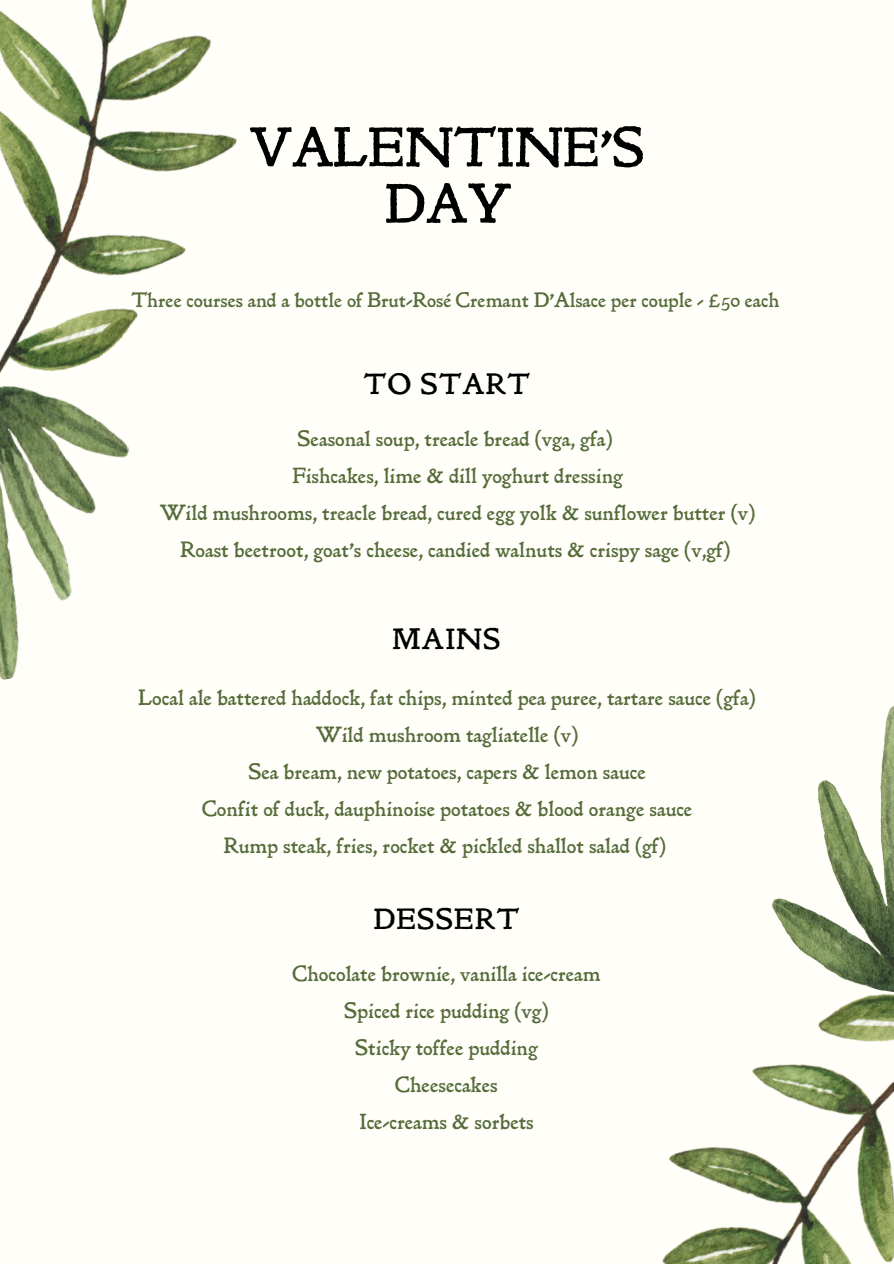
<style>
.page{position:relative;width:894px;height:1264px;background:#fff}
.page>*{position:absolute;margin:0;border:0;box-sizing:border-box;transform-origin:0 0}
.t1{font:55.5px/56.2px "P22 Morris Golden";color:#000;text-align:center}
.t2{font:29.4px "P22 Morris Golden";letter-spacing:.04em;color:#000}
.t3{font:22.05px/37.2px "P22 Morris Golden";color:#556b39;text-align:center}
.t4{font:21px "P22 Morris Golden";color:#556b39}
</style>
<div class="page">
<div style="left:0;top:0;width:893px;height:1263px;background:#fffef9"></div>
<img style="left:0;top:0;width:237px;height:364px">
<img style="left:662px;top:997px;width:231px;height:266px">
<img style="left:772px;top:706px;width:121px;height:291px">
<img style="left:0;top:364px;width:130px;height:316px">
<h1 class="t1" style="left:250px;top:124px;width:396px">VALENTINE'S<br>DAY</h1>
<p class="t4" style="left:131px;top:291px;width:649px">Three courses and a bottle of Brut-Rosé Cremant D'Alsace per couple - £50 each</p>
<h2 class="t2" style="left:363px;top:372px;width:167px">TO START</h2>
<p class="t3" style="left:160px;top:421px;width:596px">Seasonal soup, treacle bread (vga, gfa)<br>Fishcakes, lime &amp; dill yoghurt dressing<br>Wild mushrooms, treacle bread, cured egg yolk &amp; sunflower butter (v)<br>Roast beetroot, goat's cheese, candied walnuts &amp; crispy sage (v,gf)</p>
<h2 class="t2" style="left:392px;top:626px;width:110px">MAINS</h2>
<p class="t3" style="left:138px;top:680px;width:618px">Local ale battered haddock, fat chips, minted pea puree, tartare sauce (gfa)<br>Wild mushroom tagliatelle (v)<br>Sea bream, new potatoes, capers &amp; lemon sauce<br>Confit of duck, dauphinoise potatoes &amp; blood orange sauce<br>Rump steak, fries, rocket &amp; pickled shallot salad (gf)</p>
<h2 class="t2" style="left:373px;top:907px;width:147px">DESSERT</h2>
<p class="t3" style="left:292px;top:956px;width:309px">Chocolate brownie, vanilla ice-cream<br>Spiced rice pudding (vg)<br>Sticky toffee pudding<br>Cheesecakes<br>Ice-creams &amp; sorbets</p>
</div>
